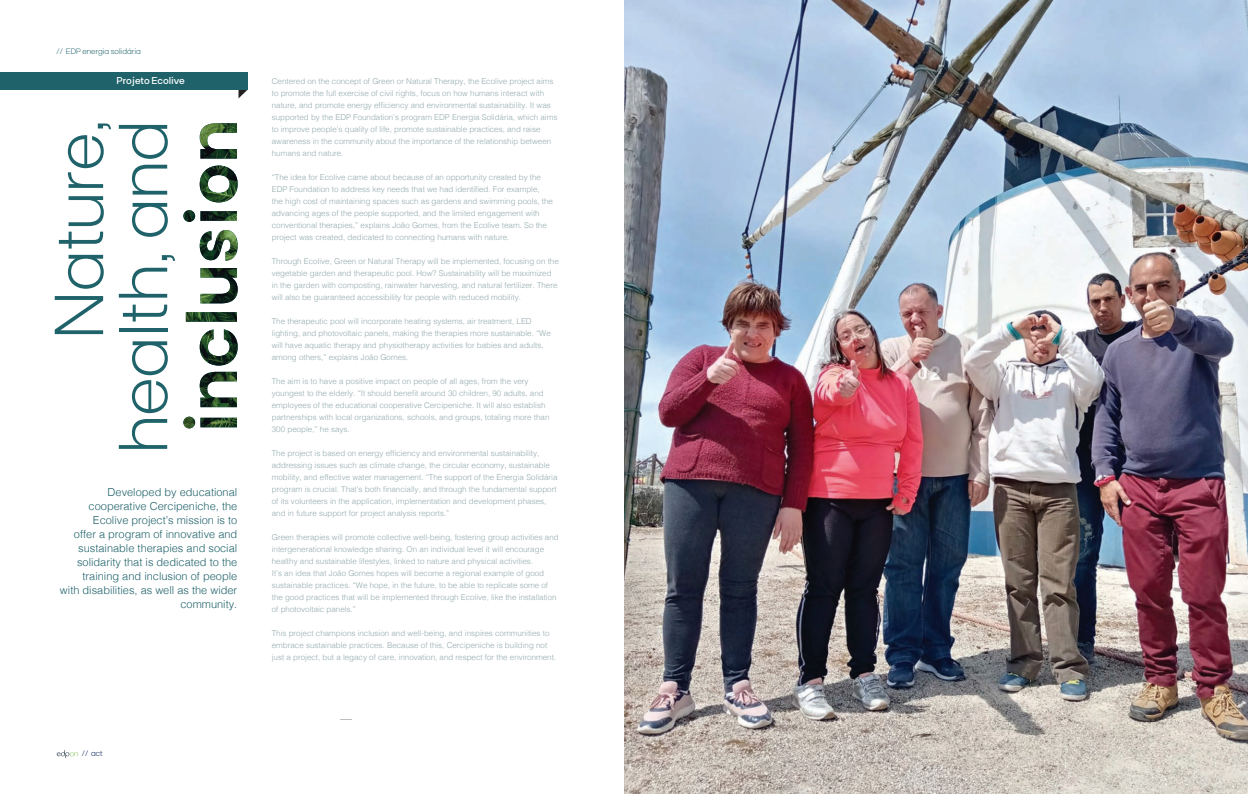
<style>
.page{position:relative;width:1248px;height:794px;background:#fff}
.page>*{position:absolute;margin:0;border:0;box-sizing:border-box;transform-origin:0 0}
.t1{font:300 69px/64px "FT Base";color:#1f626a;text-align:right}
.Entrada1{font:300 11px/14px "Helvetica";color:#1f626a;text-align:right}
.Subtitulo_cor{font:500 10px "FT Base";letter-spacing:-.005em;color:#fff}
.Txt_caixa1{font:300 8px/12px "Helvetica";color:#94abae}
.t2{font:300 8px "FT Base";color:#1f626a}
.t3{font:300 8px "FT Base";color:#001b57}
</style>
<div class="page">
<svg style="left:57px;top:750px;width:21px;height:8px"></svg>
<img style="left:624px;top:0;width:623px;height:794px">
<svg style="left:238px;top:90px;width:9px;height:8px"></svg>
<div style="left:0;top:73px;width:247px;height:17px;background:#1f626a"></div>
<img style="left:183px;top:123px;width:55px;height:305px">
<p class="t2" style="left:57px;top:47px;width:86px">// EDP energia solidária</p>
<p class="Subtitulo_cor" style="left:116px;top:75px;width:70px">Projeto Ecolive</p>
<p class="t1" style="left:46px;top:454px;width:335px;rotate:-90deg">Nature, health, and</p>
<p class="Entrada1" style="left:60px;top:484px;width:179px">Developed by educational cooperative Cercipeniche, the<br>Ecolive project’s mission is to<br>offer a program of innovative and sustainable therapies and social solidarity that is dedicated to the training and inclusion of people<br>with disabilities, as well as the wider community.</p>
<p class="Txt_caixa1" style="left:272px;top:75px;width:287px">Centered on the concept of Green or Natural Therapy, the Ecolive project aims to promote the full exercise of civil rights, focus on how humans interact with nature, and promote energy efficiency and environmental sustainability. It was supported by the EDP Foundation’s program EDP Energia Solidária, which aims to improve people’s quality of life, promote sustainable practices, and raise awareness in the community about the importance of the relationship between humans and nature.</p>
<p class="Txt_caixa1" style="left:272px;top:171px;width:282px">“The idea for Ecolive came about because of an opportunity created by the EDP Foundation to address key needs that we had identified. For example,<br>the high cost of maintaining spaces such as gardens and swimming pools, the advancing ages of the people supported, and the limited engagement with conventional therapies,” explains João Gomes, from the Ecolive team. So the project was created, dedicated to connecting humans with nature.</p>
<p class="Txt_caixa1" style="left:272px;top:255px;width:288px">Through Ecolive, Green or Natural Therapy will be implemented, focusing on the vegetable garden and therapeutic pool. How? Sustainability will be maximized in the garden with composting, rainwater harvesting, and natural fertilizer. There will also be guaranteed accessibility for people with reduced mobility.</p>
<p class="Txt_caixa1" style="left:272px;top:315px;width:280px">The therapeutic pool will incorporate heating systems, air treatment, LED lighting, and photovoltaic panels, making the therapies more sustainable. “We will have aquatic therapy and physiotherapy activities for babies and adults, among others,” explains João Gomes.</p>
<p class="Txt_caixa1" style="left:272px;top:375px;width:279px">The aim is to have a positive impact on people of all ages, from the very youngest to the elderly. “It should benefit around 30 children, 90 adults, and employees of the educational cooperative Cercipeniche. It will also establish partnerships with local organizations, schools, and groups, totaling more than 300 people,” he says.</p>
<p class="Txt_caixa1" style="left:272px;top:447px;width:287px">The project is based on energy efficiency and environmental sustainability, addressing issues such as climate change, the circular economy, sustainable mobility, and effective water management. “The support of the Energia Solidária program is crucial. That’s both financially, and through the fundamental support of its volunteers in the application, implementation and development phases, and in future support for project analysis reports.”</p>
<p class="Txt_caixa1" style="left:272px;top:531px;width:288px">Green therapies will promote collective well-being, fostering group activities and intergenerational knowledge sharing. On an individual level it will encourage healthy and sustainable lifestyles, linked to nature and physical activities.<br>It’s an idea that João Gomes hopes will become a regional example of good sustainable practices. “We hope, in the future, to be able to replicate some of the good practices that will be implemented through Ecolive, like the installation of photovoltaic panels.”</p>
<p class="Txt_caixa1" style="left:272px;top:627px;width:286px">This project champions inclusion and well-being, and inspires communities to embrace sustainable practices. Because of this, Cercipeniche is building not just a project, but a legacy of care, innovation, and respect for the environment.</p>
<p class="t3" style="left:82px;top:749px;width:22px">// act</p>
</div>
